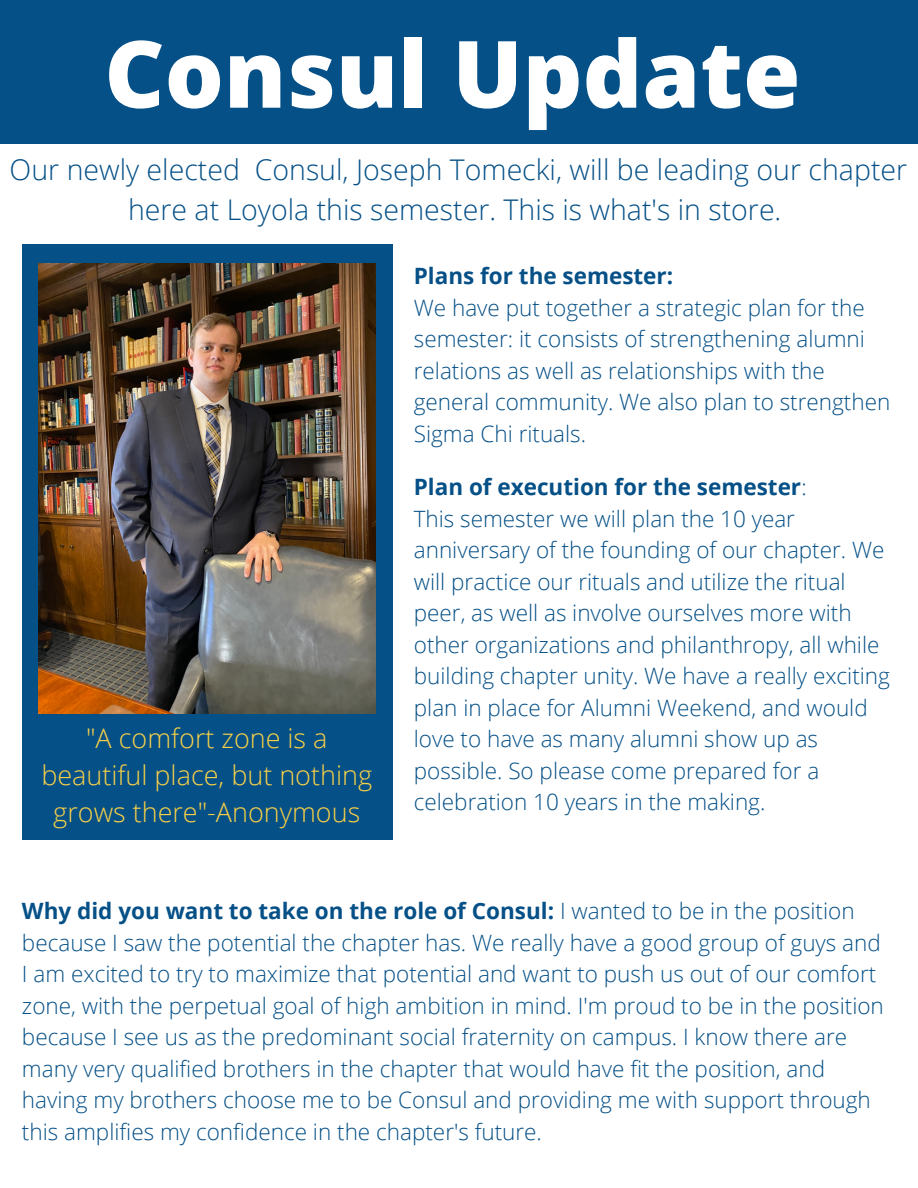
<style>
.page{position:relative;width:918px;height:1188px;background:#fff}
.page>*{position:absolute;margin:0;border:0;box-sizing:border-box;transform-origin:0 0}
.t1{font:800 93px "Open Sans";color:#fff}
.t2{font:300 28.5px/39.3px "Open Sans";color:#055087;text-align:center}
.t3{font:300 27px/37.2px "Open Sans";color:#f7d048;text-align:center}
.t4{font:300 22.5px/31.5px "Open Sans";color:#055087}
.t5{font:700 22.5px "Open Sans";color:#055087}
.s1{font-weight:700}
</style>
<div class="page">
<div style="left:0;top:0;width:918px;height:144px;background:#055087"></div>
<div style="left:22px;top:245px;width:370px;height:595px;background:#055087"></div>
<img style="left:38px;top:263px;width:338px;height:450px">
<h1 class="t1" style="left:104px;top:8px;width:698px">Consul Update</h1>
<p class="t2" style="left:10px;top:150px;width:899px">Our newly elected Consul, Joseph Tomecki, will be leading our chapter here at Loyola this semester. This is what's in store.</p>
<p class="t3" style="left:41px;top:719px;width:332px">"A comfort zone is a beautiful place, but nothing grows there"-Anonymous</p>
<p class="t5" style="left:414px;top:260px;width:261px">Plans for the semester:</p>
<p class="t4" style="left:414px;top:291px;width:478px">We have put together a strategic plan for the semester: it consists of strengthening alumni relations as well as relationships with the general community. We also plan to strengthen Sigma Chi rituals.</p>
<p class="t4" style="left:414px;top:471px;width:478px"><span class="s1">Plan of execution for the semester</span>:<br>This semester we will plan the 10 year anniversary of the founding of our chapter. We will practice our rituals and utilize the ritual peer, as well as involve ourselves more with other organizations and philanthropy, all while building chapter unity. We have a really exciting plan in place for Alumni Weekend, and would love to have as many alumni show up as possible. So please come prepared for a celebration 10 years in the making.</p>
<p class="t4" style="left:22px;top:895px;width:863px"><span class="s1">Why did you want to take on the role of Consul:</span> I wanted to be in the position because I saw the potential the chapter has. We really have a good group of guys and I am excited to try to maximize that potential and want to push us out of our comfort zone, with the perpetual goal of high ambition in mind. I'm proud to be in the position because I see us as the predominant social fraternity on campus. I know there are many very qualified brothers in the chapter that would have fit the position, and having my brothers choose me to be Consul and providing me with support through this amplifies my confidence in the chapter's future.</p>
</div>
